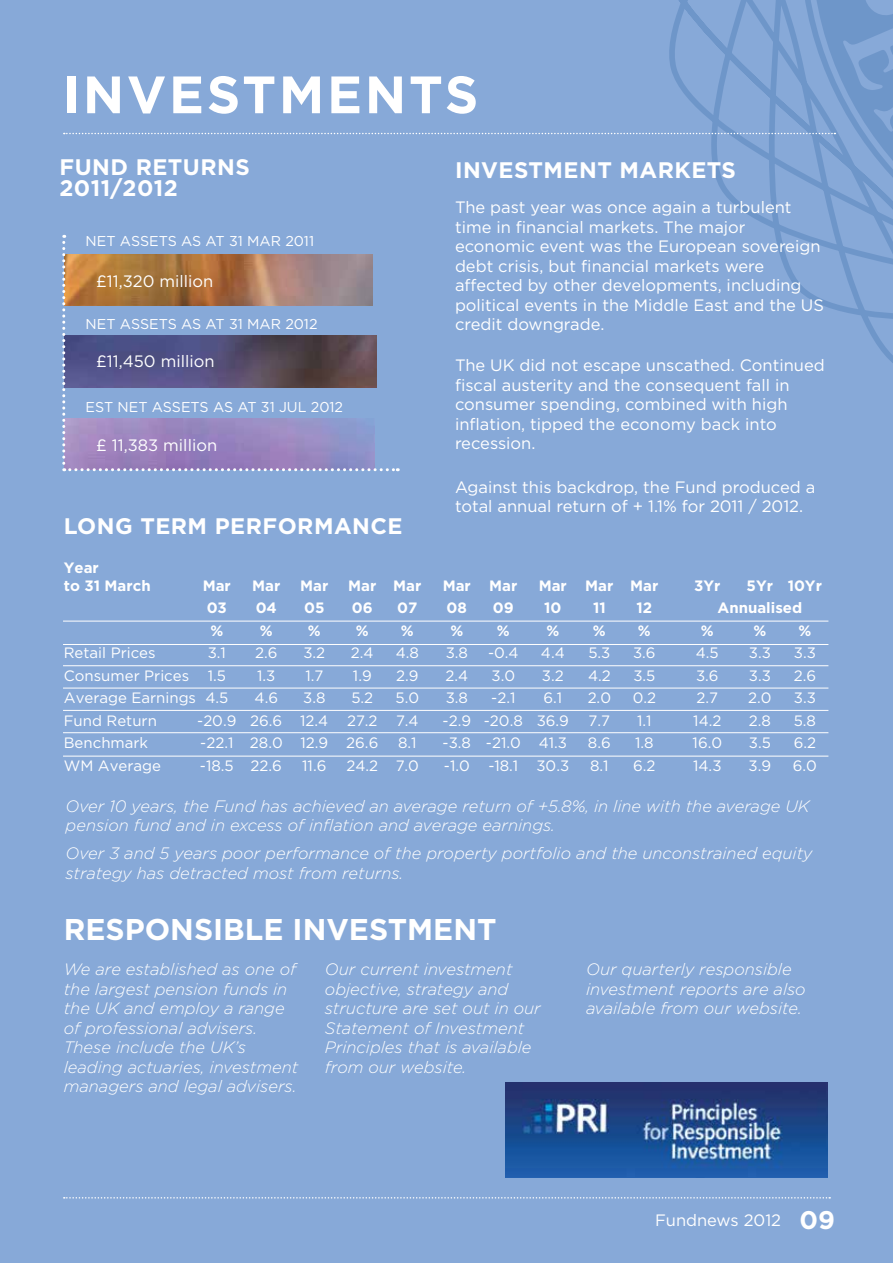
<style>
.page{position:relative;width:893px;height:1263px;background:#87a9d8}
.page>*{position:absolute;margin:0;border:0;box-sizing:border-box;transform-origin:0 0}
.t1{font:700 52.5px "Gotham";letter-spacing:.05em;color:#fff}
.t2{font:700 30px "Gotham";color:#fff}
.t3{font:700 25.5px "Gotham";color:#fff}
.t4{font:700 22.5px "Gotham";letter-spacing:.02em;color:#fff}
.t5{font:italic 300 16.5px/19.5px "Gotham";color:#fff}
.t6{font:16.5px/19.5px "Gotham";color:#fff}
.t7{font:15px "Gotham";color:#fff}
.t8{font:700 15px/18px "Gotham";color:#fff}
.t9{font:14.25px "Gotham";letter-spacing:-.005em;color:#fff}
</style>
<div class="page">
<svg style="left:64px;top:1197px;width:766px;height:1px"></svg>
<hr style="left:63px;top:621px;width:765px;height:1px;background:#fff">
<hr style="left:63px;top:644px;width:765px;height:1px;background:#fff">
<hr style="left:63px;top:665px;width:765px;height:1px;background:#fff">
<hr style="left:63px;top:688px;width:765px;height:1px;background:#fff">
<hr style="left:63px;top:710px;width:765px;height:1px;background:#fff">
<hr style="left:63px;top:732px;width:765px;height:1px;background:#fff">
<hr style="left:63px;top:756px;width:765px;height:1px;background:#fff">
<svg style="left:62px;top:0;width:831px;height:471px"></svg>
<img style="left:506px;top:1082px;width:321px;height:96px">
<h1 class="t1" style="left:63px;top:63px;width:417px">INVESTMENTS</h1>
<h3 class="t4" style="left:60px;top:153px;width:192px">FUND RETURNS</h3>
<h3 class="t4" style="left:455px;top:157px;width:26px">INVESTMENT</h3>
<h3 class="t4" style="left:620px;top:157px;width:18px">MARKETS</h3>
<h3 class="t4" style="left:60px;top:174px;width:120px">2011/2012</h3>
<p class="t9" style="left:86px;top:233px;width:230px">NET ASSETS AS AT 31 MAR 2011</p>
<p class="t6" style="left:96px;top:271px;width:119px">£11,320 million</p>
<p class="t9" style="left:86px;top:316px;width:233px">NET ASSETS AS AT 31 MAR 2012</p>
<p class="t6" style="left:96px;top:352px;width:120px">£11,450 million</p>
<p class="t9" style="left:86px;top:398px;width:259px">EST NET ASSETS AS AT 31 JUL 2012</p>
<p class="t6" style="left:96px;top:436px;width:122px">£ 11,383 million</p>
<p class="t6" style="left:455px;top:197px;width:371px">The past year was once again a turbulent time in financial markets. The major economic event was the European sovereign debt crisis, but financial markets were affected by other developments, including political events in the M iddle East and the US credit downgrade.</p>
<p class="t6" style="left:455px;top:356px;width:371px">The UK did not escape unscathed. Continued fiscal austerity and the consequent fall in consumer spending, combined with high inflation, tipped the economy back into recession.</p>
<p class="t6" style="left:455px;top:477px;width:362px">Against this backdrop, the Fund produced a total annual return of + 1.1% for 2011 / 2012.</p>
<h3 class="t4" style="left:64px;top:512px;width:33px">LONG</h3>
<h3 class="t4" style="left:140px;top:512px;width:18px">TERM</h3>
<h3 class="t4" style="left:215px;top:512px;width:18px">PERFORMANCE</h3>
<p class="t8" style="left:64px;top:558px;width:88px">YEAR<br>TO 31 MARCH</p>
<p class="t8" style="left:203px;top:576px;width:30px">MAR</p>
<p class="t8" style="left:252px;top:576px;width:30px">MAR</p>
<p class="t8" style="left:300px;top:576px;width:30px">MAR</p>
<p class="t8" style="left:348px;top:576px;width:75px">MAR MAR</p>
<p class="t8" style="left:443px;top:576px;width:76px">MAR MAR</p>
<p class="t8" style="left:539px;top:576px;width:121px">MAR MAR MAR</p>
<p class="t8" style="left:694px;top:576px;width:28px">3YR</p>
<p class="t8" style="left:747px;top:576px;width:77px">5YR 10YR</p>
<p class="t8" style="left:207px;top:599px;width:22px">03</p>
<p class="t8" style="left:256px;top:599px;width:23px">04</p>
<p class="t8" style="left:304px;top:599px;width:22px">05</p>
<p class="t8" style="left:352px;top:599px;width:22px">06</p>
<p class="t8" style="left:397px;top:599px;width:22px">07</p>
<p class="t8" style="left:447px;top:599px;width:22px">08</p>
<p class="t8" style="left:493px;top:599px;width:22px">09</p>
<p class="t8" style="left:544px;top:599px;width:19px">10</p>
<p class="t8" style="left:593px;top:599px;width:14px">11</p>
<p class="t8" style="left:636px;top:599px;width:17px">12</p>
<p class="t8" style="left:717px;top:599px;width:86px">ANNUALISED</p>
<p class="t8" style="left:210px;top:621px;width:14px">%</p>
<p class="t8" style="left:260px;top:621px;width:14px">%</p>
<p class="t8" style="left:308px;top:621px;width:14px">%</p>
<p class="t8" style="left:356px;top:621px;width:14px">%</p>
<p class="t8" style="left:401px;top:621px;width:14px">%</p>
<p class="t8" style="left:450px;top:621px;width:14px">%</p>
<p class="t8" style="left:497px;top:621px;width:14px">%</p>
<p class="t8" style="left:546px;top:621px;width:14px">%</p>
<p class="t8" style="left:593px;top:621px;width:14px">%</p>
<p class="t8" style="left:638px;top:621px;width:14px">%</p>
<p class="t8" style="left:701px;top:621px;width:14px">%</p>
<p class="t8" style="left:753px;top:621px;width:14px">%</p>
<p class="t8" style="left:798px;top:621px;width:14px">%</p>
<p class="t7" style="left:64px;top:644px;width:93px">Retail Prices</p>
<p class="t7" style="left:208px;top:644px;width:20px">3.1</p>
<p class="t7" style="left:255px;top:644px;width:24px">2.6</p>
<p class="t7" style="left:303px;top:644px;width:23px">3.2</p>
<p class="t7" style="left:351px;top:644px;width:24px">2.4</p>
<p class="t7" style="left:396px;top:644px;width:25px">4.8</p>
<p class="t7" style="left:446px;top:644px;width:24px">3.8</p>
<p class="t7" style="left:488px;top:644px;width:32px">-0.4</p>
<p class="t7" style="left:541px;top:644px;width:25px">4.4</p>
<p class="t7" style="left:588px;top:644px;width:24px">5.3</p>
<p class="t7" style="left:633px;top:644px;width:24px">3.6</p>
<p class="t7" style="left:696px;top:644px;width:24px">4.5</p>
<p class="t7" style="left:749px;top:644px;width:24px">3.3</p>
<p class="t7" style="left:794px;top:644px;width:24px">3.3</p>
<p class="t7" style="left:64px;top:666px;width:164px">Consumer Prices 1.5</p>
<p class="t7" style="left:257px;top:666px;width:20px">1.3</p>
<p class="t7" style="left:305px;top:666px;width:19px">1.7</p>
<p class="t7" style="left:353px;top:666px;width:20px">1.9</p>
<p class="t7" style="left:396px;top:666px;width:24px">2.9</p>
<p class="t7" style="left:445px;top:666px;width:24px">2.4</p>
<p class="t7" style="left:492px;top:666px;width:25px">3.0</p>
<p class="t7" style="left:542px;top:666px;width:23px">3.2</p>
<p class="t7" style="left:588px;top:666px;width:24px">4.2</p>
<p class="t7" style="left:633px;top:666px;width:24px">3.5</p>
<p class="t7" style="left:696px;top:666px;width:24px">3.6</p>
<p class="t7" style="left:749px;top:666px;width:24px">3.3</p>
<p class="t7" style="left:794px;top:666px;width:24px">2.6</p>
<p class="t7" style="left:64px;top:689px;width:166px">Average Earnings 4.5</p>
<p class="t7" style="left:255px;top:689px;width:25px">4.6</p>
<p class="t7" style="left:303px;top:689px;width:24px">3.8</p>
<p class="t7" style="left:351px;top:689px;width:23px">5.2</p>
<p class="t7" style="left:396px;top:689px;width:25px">5.0</p>
<p class="t7" style="left:446px;top:689px;width:24px">3.8</p>
<p class="t7" style="left:491px;top:689px;width:26px">-2.1</p>
<p class="t7" style="left:543px;top:689px;width:20px">6.1</p>
<p class="t7" style="left:588px;top:689px;width:25px">2.0</p>
<p class="t7" style="left:633px;top:689px;width:25px">0.2</p>
<p class="t7" style="left:697px;top:689px;width:23px">2.7</p>
<p class="t7" style="left:748px;top:689px;width:25px">2.0</p>
<p class="t7" style="left:794px;top:689px;width:24px">3.3</p>
<p class="t7" style="left:64px;top:711px;width:95px">Fund Return</p>
<p class="t7" style="left:197px;top:711px;width:223px">-20.9 26.6 12.4 27.2 7.4</p>
<p class="t7" style="left:443px;top:711px;width:128px">-2.9 -20.8 36.9</p>
<p class="t7" style="left:589px;top:711px;width:23px">7.7</p>
<p class="t7" style="left:637px;top:711px;width:16px">1.1</p>
<p class="t7" style="left:693px;top:711px;width:30px">14.2</p>
<p class="t7" style="left:749px;top:711px;width:24px">2.8</p>
<p class="t7" style="left:794px;top:711px;width:24px">5.8</p>
<p class="t7" style="left:64px;top:734px;width:86px">Benchmark</p>
<p class="t7" style="left:200px;top:734px;width:180px">-22.1 28.0 12.9 26.6</p>
<p class="t7" style="left:398px;top:734px;width:20px">8.1</p>
<p class="t7" style="left:443px;top:734px;width:126px">-3.8 -21.0 41.3</p>
<p class="t7" style="left:588px;top:734px;width:24px">8.6</p>
<p class="t7" style="left:635px;top:734px;width:20px">1.8</p>
<p class="t7" style="left:693px;top:734px;width:31px">16.0</p>
<p class="t7" style="left:749px;top:734px;width:24px">3.5</p>
<p class="t7" style="left:794px;top:734px;width:24px">6.2</p>
<p class="t7" style="left:64px;top:756px;width:99px">WM Average</p>
<p class="t7" style="left:200px;top:756px;width:84px">-18.5 22.6</p>
<p class="t7" style="left:302px;top:756px;width:26px">11.6</p>
<p class="t7" style="left:346px;top:756px;width:74px">24.2 7.0</p>
<p class="t7" style="left:444px;top:756px;width:127px">-1.0 -18.1 30.3</p>
<p class="t7" style="left:590px;top:756px;width:20px">8.1</p>
<p class="t7" style="left:633px;top:756px;width:24px">6.2</p>
<p class="t7" style="left:693px;top:756px;width:30px">14.3</p>
<p class="t7" style="left:749px;top:756px;width:24px">3.9</p>
<p class="t7" style="left:793px;top:756px;width:26px">6.0</p>
<p class="t5" style="left:66px;top:796px;width:746px">Over 10 years, the Fund has achieved an average return of +5.8%, in line with the average UK pension fund and in excess of inflation and average earnings.</p>
<p class="t5" style="left:66px;top:844px;width:748px">Over 3 and 5 years poor performance of the property portfolio and the unconstrained equity strategy has detracted most from returns.</p>
<h2 class="t2" style="left:64px;top:911px;width:43px">RESPONSIBLE</h2>
<h2 class="t2" style="left:293px;top:911px;width:22px">INVESTMENT</h2>
<p class="t5" style="left:64px;top:960px;width:236px">We are established as one of the largest pension funds in the UK and employ a range of professional advisers.<br>These include the UK’s leading actuaries, investment managers and legal advisers.</p>
<p class="t5" style="left:325px;top:960px;width:217px">Our current investment objective, strategy and structure are set out in our<br>Statement of Investment<br>Principles that is available from our website.</p>
<p class="t5" style="left:586px;top:960px;width:221px">Our quarterly responsible investment reports are also available from our website.</p>
<p class="t6" style="left:655px;top:1210px;width:128px">Fundnews 2012</p>
<h3 class="t3" style="left:799px;top:1205px;width:37px">09</h3>
</div>
